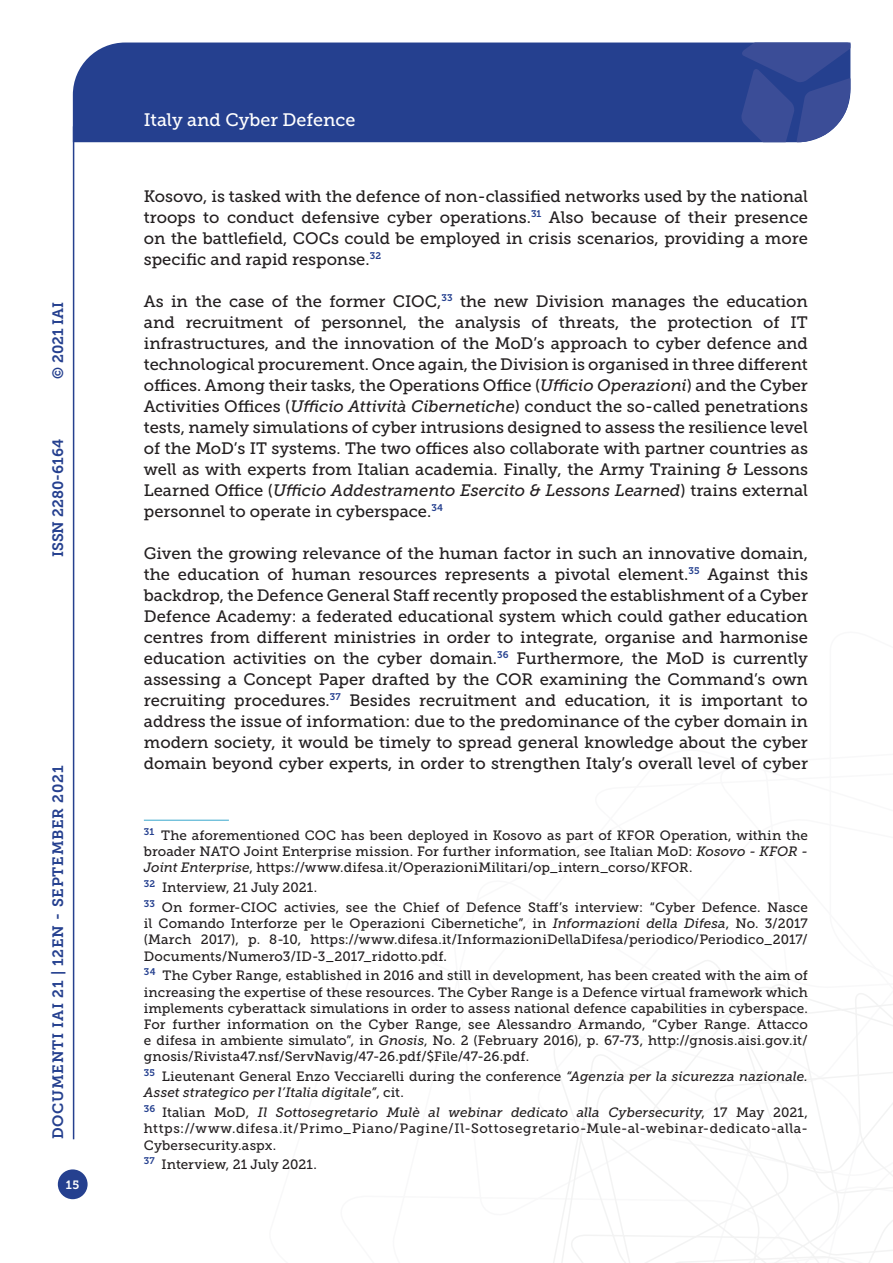
<style>
.page{position:relative;width:893px;height:1263px;background:#fff}
.page>*{position:absolute;margin:0;border:0;box-sizing:border-box;transform-origin:0 0}
.t1{font:18px "Museo Slab 500";color:#fff}
.Testo{font:16.5px/21px "Museo Slab 500";color:#231f20;text-align:justify}
.t2{font:15px "Museo Slab 700";letter-spacing:.05em;color:#25408f}
.t3{font:15px "Museo Slab 700";color:#25408f}
.Nota{font:13.5px/16.2px "Museo Slab 500";letter-spacing:.01em;color:#231f20;text-align:justify}
.Nota-2{font:italic 13.5px/16.2px "Museo Slab 500";letter-spacing:.005em;color:#231f20}
.t4{font:12px "Museo Slab 700";color:#fff}
.s1{font-style:italic}
.s2{font-style:normal}
</style>
<div class="page">
<svg style="left:553px;top:960px;width:340px;height:303px"></svg>
<div style="left:73px;top:43px;width:668px;height:99px;background:#25408f"></div>
<svg style="left:741px;top:43px;width:109px;height:99px;background:#3f529a"></svg>
<div style="left:58px;top:1169px;width:30px;height:30px;background:#25408f;border-radius:50%"></div>
<hr style="left:73px;top:126px;width:1px;height:1013px;background:#25408f">
<hr style="left:144px;top:820px;width:85px;height:1px;background:#39a7cc">
<p class="t2" style="left:50px;top:379px;width:79px;rotate:-90deg">© 2021 IAI</p>
<p class="t3" style="left:50px;top:557px;width:120px;rotate:-90deg">ISSN 2280-6164</p>
<p class="t2" style="left:50px;top:1139px;width:375px;rotate:-90deg">DOCUMENTI IAI 21 | 12EN - SEPTEMBER 2021</p>
<p class="t4" style="left:66px;top:1178px;width:15px">15</p>
<p class="t1" style="left:144px;top:110px;width:213px">Italy and Cyber Defence</p>
<p class="Testo" style="left:144px;top:186px;width:666px">Kosovo, is tasked with the defence of non-classified networks used by the national troops to conduct defensive cyber operations.<sup>31</sup> Also because of their presence on the battlefield, COCs could be employed in crisis scenarios, providing a more specific and rapid response.<sup>32</sup></p>
<p class="Testo" style="left:144px;top:291px;width:666px">As in the case of the former CIOC,<sup>33</sup> the new Division manages the education and recruitment of personnel, the analysis of threats, the protection of IT infrastructures, and the innovation of the MoD’s approach to cyber defence and technological procurement. Once again, the Division is organised in three different offices. Among their tasks, the Operations Office (<span class="s1">Ufficio Operazioni</span>) and the Cyber Activities Offices (<span class="s1">Ufficio Attività Cibernetiche</span>) conduct the so-called penetrations tests, namely simulations of cyber intrusions designed to assess the resilience level of the MoD’s IT systems. The two offices also collaborate with partner countries as well as with experts from Italian academia. Finally, the Army Training &amp; Lessons Learned Office (<span class="s1">Ufficio Addestramento Esercito &amp; Lessons Learned</span>) trains external personnel to operate in cyberspace.<sup>34</sup></p>
<p class="Testo" style="left:144px;top:543px;width:666px">Given the growing relevance of the human factor in such an innovative domain, the education of human resources represents a pivotal element.<sup>35</sup> Against this backdrop, the Defence General Staff recently proposed the establishment of a Cyber Defence Academy: a federated educational system which could gather education centres from different ministries in order to integrate, organise and harmonise education activities on the cyber domain.<sup>36</sup> Furthermore, the MoD is currently assessing a Concept Paper drafted by the COR examining the Command’s own recruiting procedures.<sup>37</sup> Besides recruitment and education, it is important to address the issue of information: due to the predominance of the cyber domain in modern society, it would be timely to spread general knowledge about the cyber domain beyond cyber experts, in order to strengthen Italy’s overall level of cyber</p>
<p class="Nota" style="left:144px;top:827px;width:666px"><sup>31</sup> The aforementioned COC has been deployed in Kosovo as part of KFOR Operation, within the broader NATO Joint Enterprise mission. For further information, see Italian MoD: <span class="s1">Kosovo - KFOR - Joint Enterprise</span>, https://www.difesa.it/OperazioniMilitari/op_intern_corso/KFOR.</p>
<p class="Nota" style="left:144px;top:879px;width:175px"><sup>32</sup> Interview, 21 July 2021.</p>
<p class="Nota" style="left:144px;top:899px;width:666px"><sup>33</sup> On former-CIOC activies, see the Chief of Defence Staff’s interview: “Cyber Defence. Nasce il Comando Interforze per le Operazioni Cibernetiche”, in <span class="s1">Informazioni della Difesa</span>, No. 3/2017 (March 2017), p. 8-10, https://www.difesa.it/InformazioniDellaDifesa/periodico/Periodico_2017/ Documents/Numero3/ID-3_2017_ridotto.pdf.</p>
<p class="Nota" style="left:144px;top:968px;width:666px"><sup>34</sup> The Cyber Range, established in 2016 and still in development, has been created with the aim of increasing the expertise of these resources. The Cyber Range is a Defence virtual framework which implements cyberattack simulations in order to assess national defence capabilities in cyberspace.<br>For further information on the Cyber Range, see Alessandro Armando, “Cyber Range. Attacco e difesa in ambiente simulato”, in <span class="s1">Gnosis</span>, No. 2 (February 2016), p. 67-73, http://gnosis.aisi.gov.it/ gnosis/Rivista47.nsf/ServNavig/47-26.pdf/$File/47-26.pdf.</p>
<p class="Nota-2" style="left:144px;top:1068px;width:666px"><sup>35</sup> <span class="s2">Lieutenant General Enzo Vecciarelli during the conference</span> “Agenzia per la sicurezza nazionale.<br>Asset strategico per l’Italia digitale”<span class="s2">, cit.</span></p>
<p class="Nota" style="left:144px;top:1104px;width:666px"><sup>36</sup> Italian MoD, <span class="s1">Il Sottosegretario Mulè al webinar dedicato alla Cybersecurity</span>, 17 May 2021, https://www.difesa.it/Primo_Piano/Pagine/Il-Sottosegretario-Mule-al-webinar-dedicato-alla-Cybersecurity.aspx.</p>
<p class="Nota" style="left:144px;top:1157px;width:175px"><sup>37</sup> Interview, 21 July 2021.</p>
</div>
